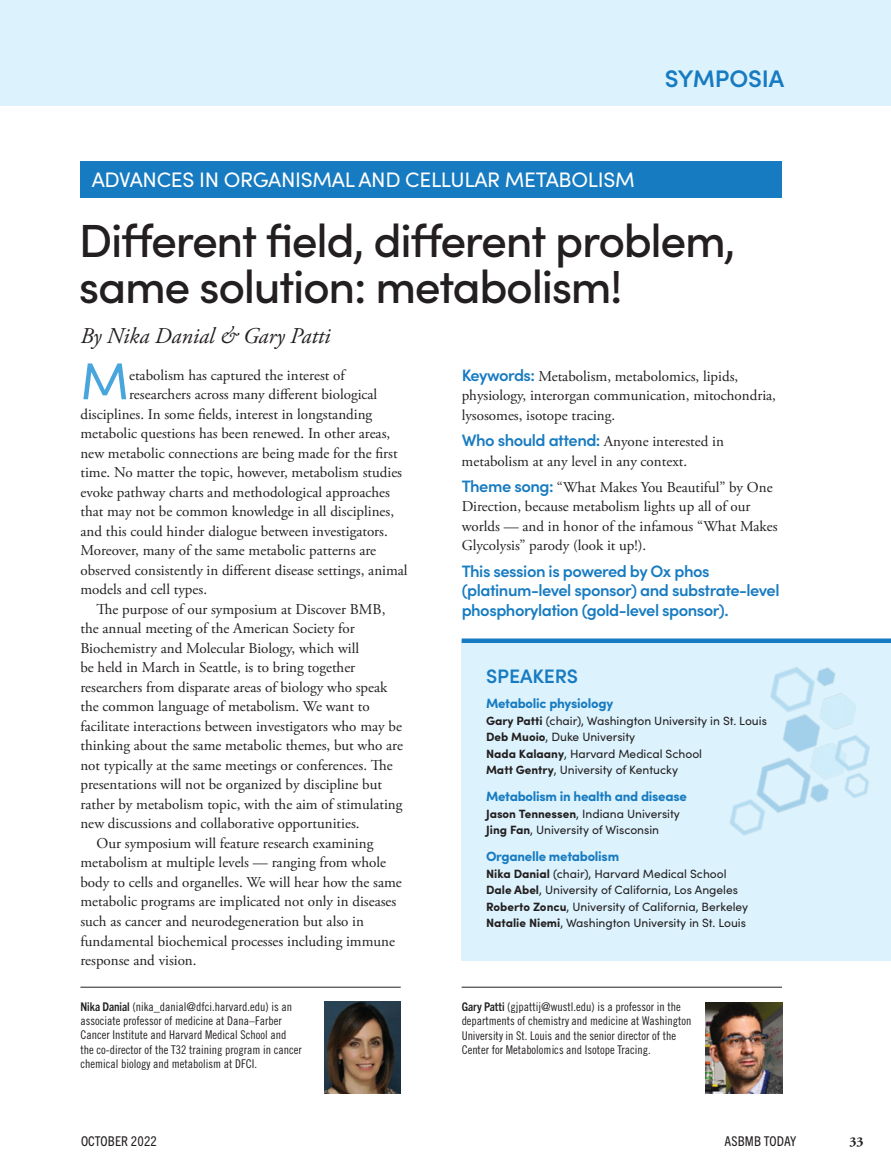
<style>
.page{position:relative;width:891px;height:1175px;background:#fff}
.page>*{position:absolute;margin:0;border:0;box-sizing:border-box;transform-origin:0 0}
.Drop_cap_text{font:51.9px "Sofia Pro";color:#48a6dc}
.DB23_header_symp{font:500 46.5px/46.5px "Sofia Pro";letter-spacing:-.03em;color:#231f20}
.careers_header{font:600 24px "Sofia Pro";letter-spacing:-.01em;color:#177bc1}
.Award_text{font:italic 22.5px "Adobe Garamond Pro";color:#231f20}
.DB23_topheader{font:21px "Sofia Pro";letter-spacing:-.015em;color:#fff}
.DB23_box_header{font:600 19.5px "Sofia Pro";letter-spacing:-.01em;color:#177bc1}
.Award_text-2{font:600 16.5px/19.5px "Sofia Pro";letter-spacing:-.03em;color:#177bc1}
.Award_text-3{font:15px/19.5px "Adobe Garamond Pro";color:#231f20}
.Drop_cap_text-2{font:15px "Adobe Garamond Pro";color:#231f20}
.DB23_box_subhead{font:700 13.5px "Sofia Pro";letter-spacing:-.02em;color:#177bc1}
.t1{font:condensed 13.5px "Trade Gothic Next LT Pro";letter-spacing:.01em;color:#231f20}
.t2{font:700 13.5px "Adobe Garamond Pro";color:#231f20}
.Bio_box_text{font:12px/14.4px "Trade Gothic LT Pro Cn 18";color:#231f20}
.DB23_box_text{font:12px "Sofia Pro";color:#231f20}
.s1{font-family:"Sofia Pro";font-weight:600;font-size:16.5px;color:#177bc1}
.s2{font-weight:700}
.s3{font-family:"Trade Gothic Next LT Pro";font-weight:700;font-stretch:condensed}
</style>
<div class="page">
<div style="left:0;top:0;width:891px;height:106px;background:#dcf2fc"></div>
<div style="left:80px;top:162px;width:702px;height:36px;background:#177bc1"></div>
<div style="left:462px;top:640px;width:429px;height:320px;background:#dcf2fc"></div>
<div style="left:462px;top:638px;width:429px;height:5px;background:#177bc1"></div>
<hr style="left:80px;top:986px;width:321px;height:1px;background:#231f20">
<img style="left:324px;top:1002px;width:77px;height:91px">
<hr style="left:462px;top:986px;width:320px;height:1px;background:#231f20">
<img style="left:706px;top:1002px;width:76px;height:91px">
<img style="left:730px;top:667px;width:140px;height:168px">
<p class="careers_header" style="left:665px;top:60px;width:121px">SYMPOSIA</p>
<p class="DB23_topheader" style="left:92px;top:165px;width:545px">ADVANCES IN ORGANISMAL AND CELLULAR METABOLISM</p>
<p class="DB23_header_symp" style="left:79px;top:214px;width:658px">Different field, different problem, same solution: metabolism!</p>
<p class="Award_text" style="left:80px;top:322px;width:252px">By Nika Danial &amp; Gary Patti</p>
<p class="Drop_cap_text" style="left:80px;top:343px;width:50px">M</p>
<p class="Drop_cap_text-2" style="left:129px;top:366px;width:217px">etabolism has captured the interest of</p>
<p class="Drop_cap_text-2" style="left:129px;top:385px;width:250px">researchers across many different biological</p>
<p class="Drop_cap_text-2" style="left:80px;top:405px;width:293px">disciplines. In some fields, interest in longstanding</p>
<p class="Drop_cap_text-2" style="left:80px;top:424px;width:311px">metabolic questions has been renewed. In other areas,</p>
<p class="Drop_cap_text-2" style="left:80px;top:444px;width:319px">new metabolic connections are being made for the first</p>
<p class="Drop_cap_text-2" style="left:80px;top:463px;width:323px">time. No matter the topic, however, metabolism studies</p>
<p class="Drop_cap_text-2" style="left:80px;top:483px;width:311px">evoke pathway charts and methodological approaches</p>
<p class="Drop_cap_text-2" style="left:80px;top:502px;width:315px">that may not be common knowledge in all disciplines,</p>
<p class="Drop_cap_text-2" style="left:80px;top:522px;width:309px">and this could hinder dialogue between investigators.</p>
<p class="Drop_cap_text-2" style="left:80px;top:541px;width:297px">Moreover, many of the same metabolic patterns are</p>
<p class="Drop_cap_text-2" style="left:80px;top:561px;width:329px">observed consistently in different disease settings, animal</p>
<p class="Drop_cap_text-2" style="left:80px;top:580px;width:128px">models and cell types.</p>
<p class="Award_text-3" style="left:80px;top:600px;width:324px;text-indent:16px">The purpose of our symposium at Discover BMB, the annual meeting of the American Society for Biochemistry and Molecular Biology, which will<br>be held in March in Seattle, is to bring together researchers from disparate areas of biology who speak the common language of metabolism. We want to facilitate interactions between investigators who may be thinking about the same metabolic themes, but who are not typically at the same meetings or conferences. The presentations will not be organized by discipline but rather by metabolism topic, with the aim of stimulating new discussions and collaborative opportunities.</p>
<p class="Award_text-3" style="left:80px;top:834px;width:323px;text-indent:16px">Our symposium will feature research examining metabolism at multiple levels — ranging from whole body to cells and organelles. We will hear how the same metabolic programs are implicated not only in diseases such as cancer and neurodegeneration but also in fundamental biochemical processes including immune response and vision.</p>
<p class="Award_text-3" style="left:462px;top:367px;width:316px"><span class="s1">Keywords:</span> Metabolism, metabolomics, lipids, physiology, interorgan communication, mitochondria, lysosomes, isotope tracing.</p>
<p class="Award_text-3" style="left:462px;top:432px;width:264px"><span class="s1">Who should attend:</span> Anyone interested in metabolism at any level in any context.</p>
<p class="Award_text-3" style="left:462px;top:478px;width:317px"><span class="s1">Theme song:</span> “What Makes You Beautiful” by One Direction, because metabolism lights up all of our worlds — and in honor of the infamous “What Makes Glycolysis” parody (look it up!).</p>
<p class="Award_text-2" style="left:462px;top:560px;width:319px">This session is powered by Ox phos (platinum-level sponsor) and substrate-level phosphorylation (gold-level sponsor).</p>
<p class="DB23_box_header" style="left:486px;top:661px;width:93px">SPEAKERS</p>
<p class="DB23_box_subhead" style="left:486px;top:693px;width:129px">Metabolic physiology</p>
<p class="DB23_box_text" style="left:486px;top:711px;width:282px"><span class="s2">Gary Patti</span> (chair), Washington University in St. Louis</p>
<p class="DB23_box_text" style="left:486px;top:728px;width:151px"><span class="s2">Deb Muoio</span>, Duke University</p>
<p class="DB23_box_text" style="left:486px;top:744px;width:218px"><span class="s2">Nada Kalaany</span>, Harvard Medical School</p>
<p class="DB23_box_text" style="left:486px;top:761px;width:193px"><span class="s2">Matt Gentry</span>, University of Kentucky</p>
<p class="DB23_box_subhead" style="left:486px;top:786px;width:202px">Metabolism in health and disease</p>
<p class="DB23_box_text" style="left:486px;top:804px;width:195px"><span class="s2">Jason Tennessen</span>, Indiana University</p>
<p class="DB23_box_text" style="left:486px;top:821px;width:175px"><span class="s2">Jing Fan</span>, University of Wisconsin</p>
<p class="DB23_box_subhead" style="left:486px;top:846px;width:135px">Organelle metabolism</p>
<p class="DB23_box_text" style="left:486px;top:864px;width:242px"><span class="s2">Nika Danial</span> (chair), Harvard Medical School</p>
<p class="DB23_box_text" style="left:486px;top:881px;width:253px"><span class="s2">Dale Abel</span>, University of California, Los Angeles</p>
<p class="DB23_box_text" style="left:486px;top:897px;width:264px"><span class="s2">Roberto Zoncu</span>, University of California, Berkeley</p>
<p class="DB23_box_text" style="left:486px;top:914px;width:261px"><span class="s2">Natalie Niemi</span>, Washington University in St. Louis</p>
<p class="Bio_box_text" style="left:80px;top:999px;width:223px"><span class="s3">Nika Danial</span> (nika_danial@dfci.harvard.edu) is an associate professor of medicine at Dana–Farber Cancer Institute and Harvard Medical School and the co-director of the T32 training program in cancer chemical biology and metabolism at DFCI.</p>
<p class="Bio_box_text" style="left:462px;top:999px;width:231px"><span class="s3">Gary Patti</span> (gjpattij@wustl.edu) is a professor in the departments of chemistry and medicine at Washington University in St. Louis and the senior director of the Center for Metabolomics and Isotope Tracing.</p>
<p class="t1" style="left:81px;top:1131px;width:78px">OCTOBER 2022</p>
<p class="t1" style="left:725px;top:1131px;width:73px">ASBMB TODAY</p>
<p class="t2" style="left:849px;top:1133px;width:16px">33</p>
</div>
